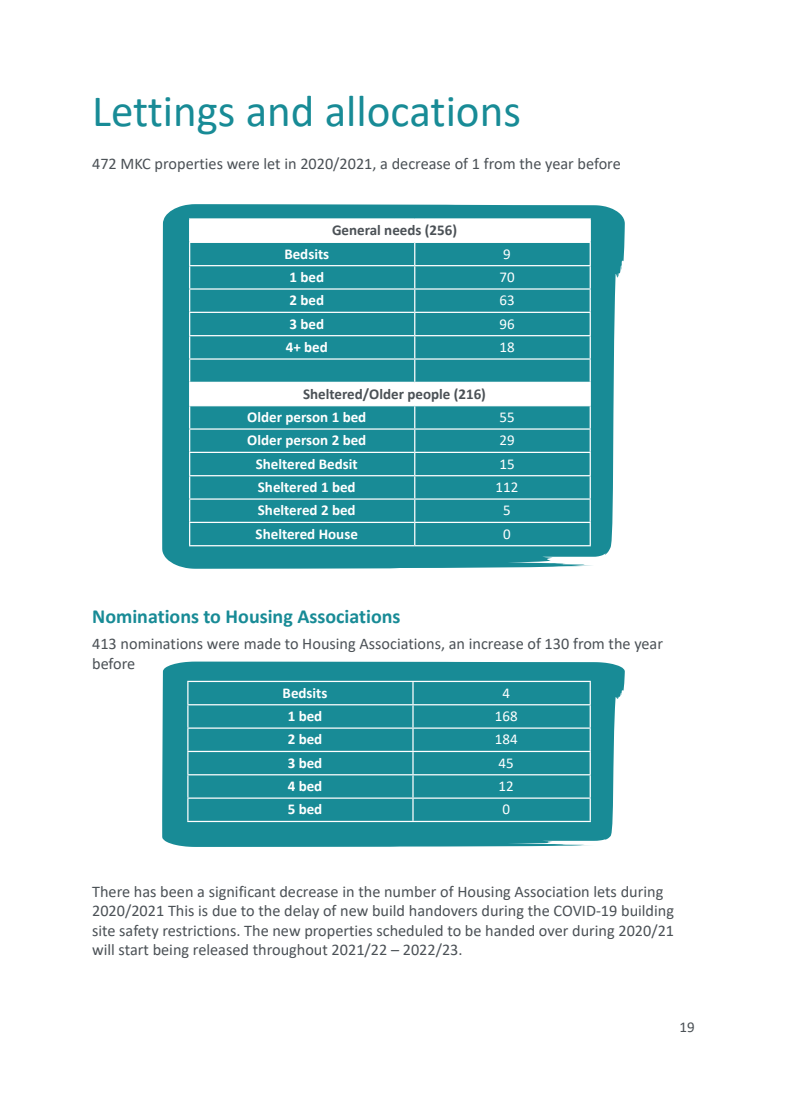
<style>
.page{position:relative;width:787px;height:1095px;background:#fff}
.page>*{position:absolute;margin:0;border:0;box-sizing:border-box;transform-origin:0 0}
.t1{font:45px "Calibri";color:#188b96}
.t2{font:700 20px "Calibri";color:#188b96}
.t3{font:16.25px/19.5px "Calibri";color:#4b5156}
.t4{font:700 15px "Calibri";color:#fff}
.t5{font:700 15px "Calibri";color:#4b5156}
.t6{font:15px "Calibri";color:#fff}
.t7{font:15px "Calibri";color:#4b5156}
</style>
<div class="page">
<svg style="left:162px;top:662px;width:463px;height:185px;background:#218f9a"></svg>
<svg style="left:162px;top:204px;width:463px;height:365px;background:#27929d"></svg>
<svg style="left:190px;top:220px;width:399px;height:185px;fill:#188b96"></svg>
<hr style="left:189px;top:218px;width:226px;height:2px;background:#fff">
<hr style="left:415px;top:218px;width:176px;height:2px;background:#fff">
<hr style="left:589px;top:220px;width:2px;height:22px;background:#fff">
<hr style="left:189px;top:242px;width:226px;height:1px;background:#fff">
<hr style="left:415px;top:242px;width:176px;height:1px;background:#fff">
<hr style="left:589px;top:243px;width:2px;height:22px;background:#fff">
<hr style="left:189px;top:265px;width:226px;height:1px;background:#fff">
<hr style="left:415px;top:265px;width:176px;height:1px;background:#fff">
<hr style="left:589px;top:266px;width:2px;height:22px;background:#fff">
<hr style="left:189px;top:288px;width:226px;height:2px;background:#fff">
<hr style="left:415px;top:288px;width:176px;height:2px;background:#fff">
<hr style="left:589px;top:290px;width:2px;height:22px;background:#fff">
<hr style="left:189px;top:312px;width:226px;height:1px;background:#fff">
<hr style="left:415px;top:312px;width:176px;height:1px;background:#fff">
<hr style="left:589px;top:313px;width:2px;height:22px;background:#fff">
<hr style="left:189px;top:335px;width:226px;height:1px;background:#fff">
<hr style="left:415px;top:335px;width:176px;height:1px;background:#fff">
<hr style="left:589px;top:336px;width:2px;height:22px;background:#fff">
<hr style="left:189px;top:358px;width:226px;height:2px;background:#fff">
<hr style="left:415px;top:358px;width:176px;height:2px;background:#fff">
<svg style="left:414px;top:243px;width:1px;height:139px"></svg>
<hr style="left:589px;top:360px;width:2px;height:22px;background:#fff">
<hr style="left:189px;top:382px;width:226px;height:1px;background:#fff">
<hr style="left:415px;top:382px;width:176px;height:1px;background:#fff">
<hr style="left:589px;top:383px;width:2px;height:22px;background:#fff">
<hr style="left:189px;top:405px;width:226px;height:1px;background:#fff">
<hr style="left:415px;top:405px;width:176px;height:1px;background:#fff">
<hr style="left:589px;top:406px;width:2px;height:22px;background:#fff">
<hr style="left:189px;top:428px;width:226px;height:2px;background:#fff">
<hr style="left:415px;top:428px;width:176px;height:2px;background:#fff">
<hr style="left:589px;top:430px;width:2px;height:22px;background:#fff">
<hr style="left:189px;top:452px;width:226px;height:1px;background:#fff">
<hr style="left:415px;top:452px;width:176px;height:1px;background:#fff">
<hr style="left:589px;top:453px;width:2px;height:22px;background:#fff">
<hr style="left:189px;top:475px;width:226px;height:1px;background:#fff">
<hr style="left:415px;top:475px;width:176px;height:1px;background:#fff">
<hr style="left:589px;top:476px;width:2px;height:22px;background:#fff">
<hr style="left:189px;top:498px;width:226px;height:2px;background:#fff">
<hr style="left:415px;top:498px;width:176px;height:2px;background:#fff">
<hr style="left:589px;top:500px;width:2px;height:22px;background:#fff">
<hr style="left:189px;top:522px;width:226px;height:1px;background:#fff">
<svg style="left:189px;top:220px;width:1px;height:325px"></svg>
<hr style="left:415px;top:522px;width:176px;height:1px;background:#fff">
<svg style="left:414px;top:406px;width:1px;height:139px"></svg>
<hr style="left:589px;top:523px;width:2px;height:22px;background:#fff">
<hr style="left:189px;top:545px;width:226px;height:1px;background:#fff">
<hr style="left:415px;top:545px;width:176px;height:1px;background:#fff">
<hr style="left:187px;top:681px;width:226px;height:1px;background:#fff">
<hr style="left:413px;top:681px;width:178px;height:1px;background:#fff">
<hr style="left:589px;top:682px;width:2px;height:22px;background:#fff">
<hr style="left:187px;top:704px;width:226px;height:1px;background:#fff">
<hr style="left:413px;top:704px;width:178px;height:1px;background:#fff">
<hr style="left:589px;top:705px;width:2px;height:22px;background:#fff">
<hr style="left:187px;top:727px;width:226px;height:2px;background:#fff">
<hr style="left:413px;top:727px;width:178px;height:2px;background:#fff">
<hr style="left:589px;top:729px;width:2px;height:22px;background:#fff">
<hr style="left:187px;top:751px;width:226px;height:1px;background:#fff">
<hr style="left:413px;top:751px;width:178px;height:1px;background:#fff">
<hr style="left:589px;top:752px;width:2px;height:22px;background:#fff">
<hr style="left:187px;top:774px;width:226px;height:1px;background:#fff">
<hr style="left:413px;top:774px;width:178px;height:1px;background:#fff">
<hr style="left:589px;top:775px;width:2px;height:22px;background:#fff">
<hr style="left:187px;top:797px;width:226px;height:2px;background:#fff">
<svg style="left:187px;top:682px;width:1px;height:139px"></svg>
<hr style="left:413px;top:797px;width:178px;height:2px;background:#fff">
<svg style="left:412px;top:682px;width:1px;height:139px"></svg>
<hr style="left:589px;top:799px;width:2px;height:22px;background:#fff">
<hr style="left:187px;top:821px;width:226px;height:1px;background:#fff">
<hr style="left:413px;top:821px;width:178px;height:1px;background:#fff">
<h1 class="t1" style="left:92px;top:80px;width:430px">Lettings and allocations</h1>
<p class="t3" style="left:92px;top:154px;width:530px">472 MKC properties were let in 2020/2021, a decrease of 1 from the year before</p>
<p class="t5" style="left:332px;top:220px;width:126px">General needs (256)</p>
<p class="t4" style="left:284px;top:243px;width:46px">Bedsits</p>
<p class="t6" style="left:503px;top:243px;width:9px">9</p>
<p class="t4" style="left:289px;top:266px;width:36px">1 bed</p>
<p class="t6" style="left:499px;top:267px;width:17px">70</p>
<p class="t4" style="left:289px;top:290px;width:36px">2 bed</p>
<p class="t6" style="left:499px;top:290px;width:17px">63</p>
<p class="t4" style="left:289px;top:313px;width:36px">3 bed</p>
<p class="t6" style="left:499px;top:313px;width:17px">96</p>
<p class="t4" style="left:286px;top:336px;width:44px">4+ bed</p>
<p class="t6" style="left:499px;top:337px;width:17px">18</p>
<p class="t5" style="left:303px;top:383px;width:184px">Sheltered/Older people (216)</p>
<p class="t4" style="left:247px;top:406px;width:121px">Older person 1 bed</p>
<p class="t6" style="left:499px;top:407px;width:17px">55</p>
<p class="t4" style="left:247px;top:430px;width:121px">Older person 2 bed</p>
<p class="t6" style="left:499px;top:430px;width:17px">29</p>
<p class="t4" style="left:256px;top:453px;width:103px">Sheltered Bedsit</p>
<p class="t6" style="left:499px;top:453px;width:17px">15</p>
<p class="t4" style="left:258px;top:476px;width:99px">Sheltered 1 bed</p>
<p class="t6" style="left:495px;top:477px;width:24px">112</p>
<p class="t4" style="left:258px;top:500px;width:99px">Sheltered 2 bed</p>
<p class="t6" style="left:503px;top:500px;width:9px">5</p>
<p class="t4" style="left:256px;top:523px;width:104px">Sheltered House</p>
<p class="t6" style="left:503px;top:523px;width:9px">0</p>
<p class="t2" style="left:92px;top:602px;width:310px">Nominations to Housing Associations</p>
<p class="t3" style="left:92px;top:634px;width:572px">413 nominations were made to Housing Associations, an increase of 130 from the year before</p>
<p class="t4" style="left:282px;top:682px;width:46px">Bedsits</p>
<p class="t6" style="left:502px;top:682px;width:9px">4</p>
<p class="t4" style="left:288px;top:705px;width:36px">1 bed</p>
<p class="t6" style="left:495px;top:706px;width:24px">168</p>
<p class="t4" style="left:288px;top:729px;width:36px">2 bed</p>
<p class="t6" style="left:495px;top:729px;width:24px">184</p>
<p class="t4" style="left:288px;top:752px;width:36px">3 bed</p>
<p class="t6" style="left:498px;top:752px;width:17px">45</p>
<p class="t4" style="left:288px;top:775px;width:36px">4 bed</p>
<p class="t6" style="left:498px;top:776px;width:17px">12</p>
<p class="t4" style="left:288px;top:799px;width:36px">5 bed</p>
<p class="t6" style="left:502px;top:799px;width:9px">0</p>
<p class="t3" style="left:92px;top:881px;width:583px">There has been a significant decrease in the number of Housing Association lets during 2020/2021 This is due to the delay of new build handovers during the COVID-19 building site safety restrictions. The new properties scheduled to be handed over during 2020/21 will start being released throughout 2021/22 – 2022/23.</p>
<p class="t7" style="left:679px;top:1016px;width:17px">19</p>
</div>
